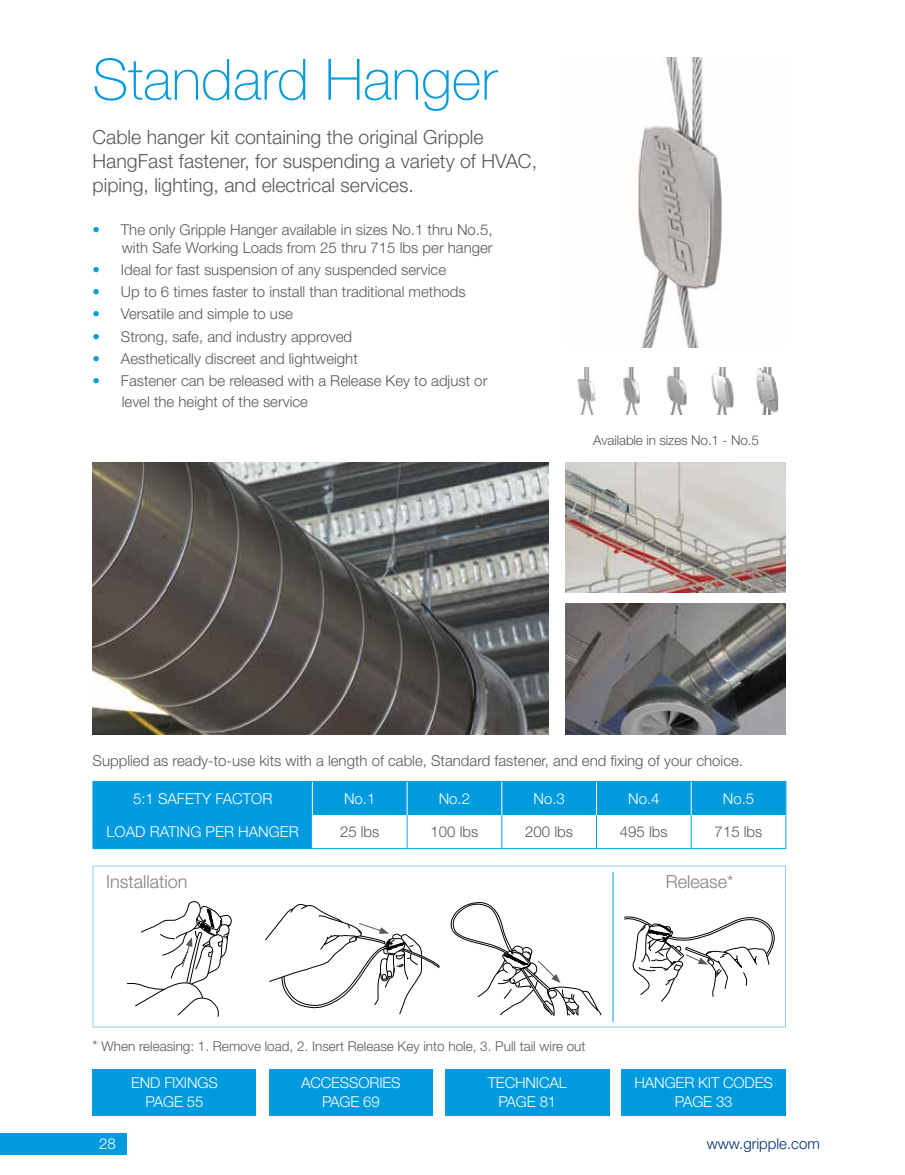
<style>
.page{position:relative;width:905px;height:1175px;background:#fff}
.page>*{position:absolute;margin:0;border:0;box-sizing:border-box;transform-origin:0 0}
.t1{font:100 57px "Helvetica Neue LT Pro";color:#009bdf}
.t2{font:300 19.5px/24px "Helvetica Neue LT Pro";color:#58595b}
.t3{font:300 18px "Helvetica Neue LT Pro";color:#808285}
.t4{font:300 15px/18px "Helvetica Neue LT Pro";color:#58595b;text-align:right}
.t5{font:300 15px/19.5px "Helvetica Neue LT Pro";letter-spacing:-.01em;color:#fff;text-align:center}
.t6{font:300 15px "Helvetica Neue LT Pro";color:#002d74}
.t7{font:300 13.5px "Helvetica Neue LT Pro";color:#58595b}
.s1{color:#009bdf}
.s2{font-size:15px}
</style>
<div class="page">
<img style="left:638px;top:58px;width:84px;height:289px">
<img style="left:566px;top:604px;width:219px;height:130px">
<img style="left:93px;top:462px;width:456px;height:272px">
<img style="left:566px;top:462px;width:219px;height:130px">
<img style="left:577px;top:367px;width:19px;height:47px">
<img style="left:756px;top:367px;width:23px;height:47px">
<img style="left:711px;top:367px;width:23px;height:47px">
<img style="left:666px;top:367px;width:21px;height:47px">
<img style="left:623px;top:367px;width:17px;height:47px">
<svg style="left:94px;top:782px;width:691px;height:66px;fill:#009bdf"></svg>
<hr style="left:312px;top:781px;width:1px;height:34px;background:#fff">
<hr style="left:501px;top:781px;width:1px;height:34px;background:#fff">
<hr style="left:312px;top:815px;width:1px;height:33px;background:#fff">
<hr style="left:407px;top:781px;width:1px;height:34px;background:#fff">
<hr style="left:596px;top:781px;width:1px;height:34px;background:#fff">
<hr style="left:690px;top:781px;width:1px;height:34px;background:#fff">
<hr style="left:407px;top:815px;width:1px;height:33px;background:#00a8e3">
<hr style="left:501px;top:815px;width:1px;height:33px;background:#00a8e3">
<hr style="left:596px;top:815px;width:1px;height:33px;background:#00a8e3">
<hr style="left:690px;top:815px;width:1px;height:33px;background:#00a8e3">
<hr style="left:93px;top:781px;width:219px;height:1px;background:#009bdf">
<hr style="left:93px;top:781px;width:1px;height:34px;background:#009bdf">
<hr style="left:93px;top:815px;width:1px;height:33px;background:#009bdf">
<hr style="left:93px;top:848px;width:219px;height:1px;background:#009bdf">
<hr style="left:312px;top:781px;width:95px;height:1px;background:#009bdf">
<hr style="left:407px;top:781px;width:95px;height:1px;background:#009bdf">
<hr style="left:502px;top:781px;width:94px;height:1px;background:#009bdf">
<hr style="left:596px;top:781px;width:95px;height:1px;background:#009bdf">
<hr style="left:691px;top:781px;width:95px;height:1px;background:#009bdf">
<hr style="left:785px;top:781px;width:1px;height:34px;background:#00a8e3">
<hr style="left:785px;top:815px;width:1px;height:33px;background:#00a8e3">
<hr style="left:312px;top:848px;width:95px;height:1px;background:#00a8e3">
<hr style="left:407px;top:848px;width:95px;height:1px;background:#00a8e3">
<hr style="left:502px;top:848px;width:94px;height:1px;background:#00a8e3">
<hr style="left:596px;top:848px;width:95px;height:1px;background:#00a8e3">
<hr style="left:691px;top:848px;width:95px;height:1px;background:#00a8e3">
<div style="left:93px;top:1069px;width:163px;height:46px;background:#009bdf"></div>
<div style="left:269px;top:1069px;width:163px;height:46px;background:#009bdf"></div>
<div style="left:445px;top:1069px;width:164px;height:46px;background:#009bdf"></div>
<div style="left:621px;top:1069px;width:164px;height:46px;background:#009bdf"></div>
<div style="left:93px;top:865px;width:692px;height:162px;border:1px solid #91ccef"></div>
<hr style="left:612px;top:872px;width:1px;height:149px;background:#009bdf">
<svg style="left:127px;top:901px;width:104px;height:115px"></svg>
<svg style="left:266px;top:904px;width:173px;height:110px"></svg>
<svg style="left:451px;top:902px;width:150px;height:114px"></svg>
<svg style="left:624px;top:916px;width:150px;height:85px"></svg>
<div style="left:0;top:1133px;width:126px;height:21px;background:#009bdf"></div>
<h1 class="t1" style="left:92px;top:46px;width:406px">Standard Hanger</h1>
<h2 class="t2" style="left:93px;top:125px;width:446px">Cable hanger kit containing the original Gripple<br>HangFast fastener, for suspending a variety of HVAC, piping, lighting, and electrical services.</h2>
<p class="t4" style="left:93px;top:220px;width:401px"><span class="s1">•</span> The only Gripple Hanger available in sizes No.1 thru No.5, with Safe Working Loads from 25 thru 715 lbs per hanger</p>
<p class="t4" style="left:93px;top:260px;width:355px"><span class="s1">•</span> Ideal for fast suspension of any suspended service</p>
<p class="t4" style="left:93px;top:282px;width:374px"><span class="s1">•</span> Up to 6 times faster to install than traditional methods</p>
<p class="t4" style="left:93px;top:305px;width:202px"><span class="s1">•</span> Versatile and simple to use</p>
<p class="t4" style="left:93px;top:327px;width:261px"><span class="s1">•</span> Strong, safe, and industry approved</p>
<p class="t4" style="left:93px;top:349px;width:267px"><span class="s1">•</span> Aesthetically discreet and lightweight</p>
<p class="t4" style="left:122px;top:370px;width:367px;line-height:20.7px;text-align:left;text-indent:-29px"><span class="s1">•</span> Fastener can be released with a Release Key to adjust or level the height of the service</p>
<p class="t7" style="left:593px;top:432px;width:167px">Available in sizes No.1 - No.5</p>
<p class="t4" style="left:93px;top:751px;width:652px">Supplied as ready-to-use kits with a length of cable, Standard fastener, and end fixing of your choice.</p>
<p class="t5" style="left:133px;top:788px;width:141px">5:1 SAFETY FACTOR</p>
<p class="t5" style="left:107px;top:821px;width:194px">LOAD RATING PER HANGER</p>
<p class="t5" style="left:344px;top:788px;width:33px">No.1</p>
<p class="t5" style="left:439px;top:788px;width:33px">No.2</p>
<p class="t5" style="left:533px;top:788px;width:33px">No.3</p>
<p class="t5" style="left:628px;top:788px;width:33px">No.4</p>
<p class="t5" style="left:722px;top:788px;width:33px">No.5</p>
<p class="t4" style="left:340px;top:822px;width:41px">25 lbs</p>
<p class="t4" style="left:430px;top:822px;width:49px">100 lbs</p>
<p class="t4" style="left:525px;top:822px;width:49px">200 lbs</p>
<p class="t4" style="left:620px;top:822px;width:49px">495 lbs</p>
<p class="t4" style="left:714px;top:822px;width:49px">715 lbs</p>
<p class="t3" style="left:106px;top:870px;width:83px">Installation</p>
<p class="t3" style="left:665px;top:870px;width:69px">Release*</p>
<p class="t7" style="left:93px;top:1037px;width:494px"><span class="s2">*</span> When releasing: 1. Remove load, 2. Insert Release Key into hole, 3. Pull tail wire out</p>
<p class="t5" style="left:131px;top:1072px;width:88px">END FIXINGS<br>PAGE 55</p>
<p class="t5" style="left:301px;top:1072px;width:101px">ACCESSORIES<br>PAGE 69</p>
<p class="t5" style="left:487px;top:1072px;width:81px">TECHNICAL<br>PAGE 81</p>
<p class="t5" style="left:634px;top:1072px;width:140px">HANGER KIT CODES<br>PAGE 33</p>
<p class="t5" style="left:99px;top:1133px;width:18px">28</p>
<p class="t6" style="left:706px;top:1134px;width:115px">www.gripple.com</p>
</div>
